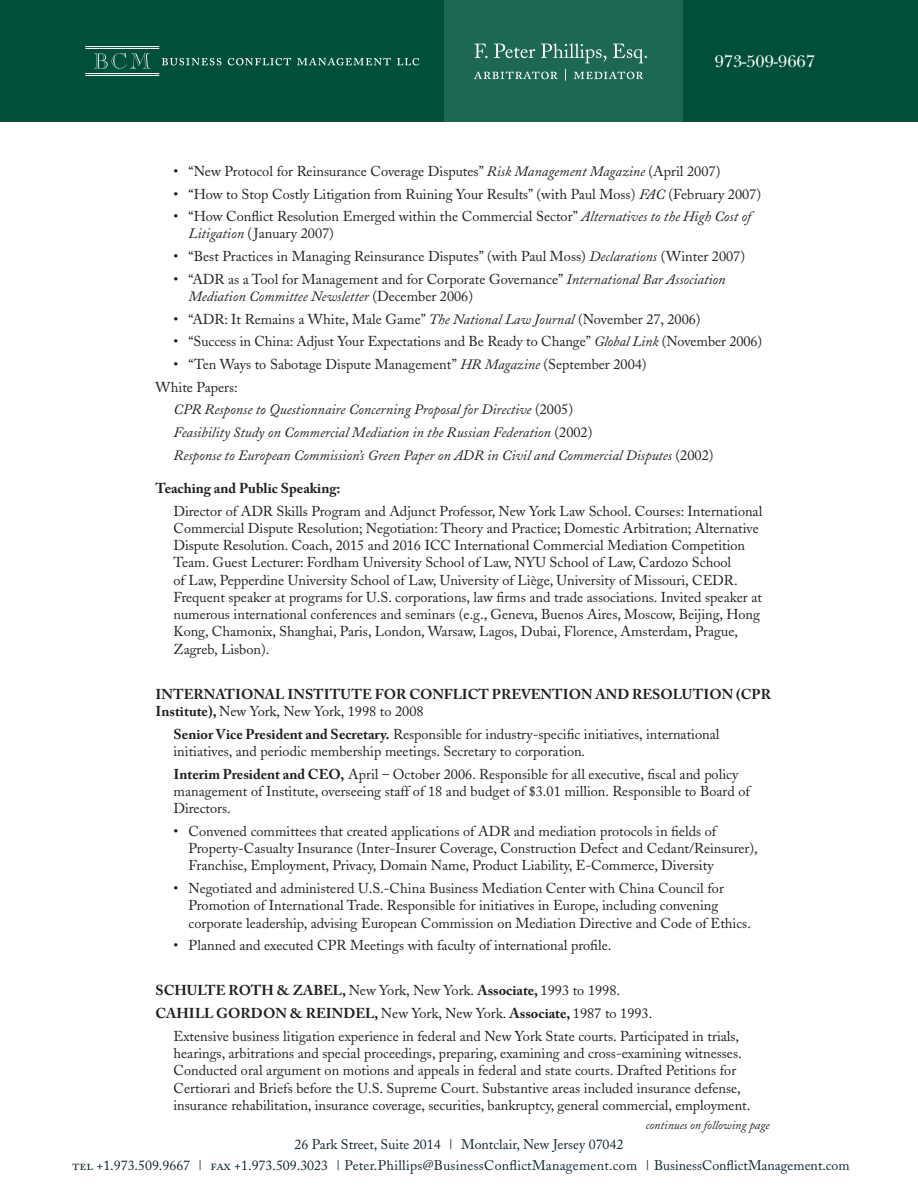
<style>
.page{position:relative;width:918px;height:1188px;background:#fff}
.page>*{position:absolute;margin:0;border:0;box-sizing:border-box;transform-origin:0 0}
.t1{font:17.7px "New Baskerville";color:#fff}
.bullet2{font:14.25px/17.2px "Adobe Caslon";color:#231f20}
.body2{font:14.25px/17.2px "Adobe Caslon";color:#231f20}
.heading1{font:700 14.25px/17.2px "Adobe Caslon Pro";color:#231f20}
.body2-2{font:italic 14.25px "Adobe Caslon";color:#231f20}
.t2{font:13.8px/21.3px "Adobe Caslon";color:#112530;text-align:center}
.t3{font:italic 12px "Adobe Caslon";color:#231f20}
.s1{font-style:italic}
.s2{font-style:normal}
.s3{font-family:"Adobe Caslon";font-weight:400}
.s4{font-family:"Adobe Caslon Pro";font-weight:700}
.s5{font-family:"Adobe Caslon Exp"}
</style>
<div class="page">
<div style="left:0;top:0;width:918px;height:122px;background:#004f38"></div>
<div style="left:444px;top:0;width:239px;height:122px;background:#1d6853"></div>
<svg style="left:162px;top:58px;width:59px;height:7px"></svg>
<svg style="left:228px;top:58px;width:63px;height:7px"></svg>
<svg style="left:297px;top:58px;width:94px;height:7px"></svg>
<svg style="left:397px;top:58px;width:22px;height:7px"></svg>
<svg style="left:94px;top:53px;width:56px;height:16px"></svg>
<hr style="left:85px;top:73px;width:74px;height:1px;background:#fff">
<hr style="left:85px;top:75px;width:74px;height:1px;background:#fff">
<hr style="left:85px;top:48px;width:74px;height:1px;background:#fff">
<hr style="left:85px;top:46px;width:74px;height:1px;background:#fff">
<svg style="left:474px;top:44px;width:14px;height:14px"></svg>
<svg style="left:494px;top:44px;width:41px;height:14px"></svg>
<svg style="left:541px;top:43px;width:65px;height:20px"></svg>
<svg style="left:613px;top:44px;width:34px;height:19px"></svg>
<svg style="left:474px;top:71px;width:84px;height:8px"></svg>
<svg style="left:565px;top:69px;width:1px;height:12px"></svg>
<svg style="left:574px;top:71px;width:69px;height:8px"></svg>
<p class="t1" style="left:715px;top:51px;width:102px">973-509-9667</p>
<p class="bullet2" style="left:174px;top:163px;width:548px">• “New Protocol for Reinsurance Coverage Disputes” <span class="s1">Risk Management Magazine</span> (April 2007)</p>
<p class="bullet2" style="left:174px;top:185px;width:589px">• “How to Stop Costly Litigation from Ruining Your Results” (with Paul Moss) <span class="s1">FAC</span> (February 2007)</p>
<p class="bullet2" style="left:189px;top:208px;width:564px;text-indent:-15px">• “How Conflict Resolution Emerged within the Commercial Sector” <span class="s1">Alternatives to the High Cost of<br>Litigation</span> ( January 2007)</p>
<p class="bullet2" style="left:174px;top:248px;width:573px">• “Best Practices in Managing Reinsurance Disputes” (with Paul Moss) <span class="s1">Declarations</span> (Winter 2007)</p>
<p class="bullet2" style="left:189px;top:270px;width:539px;text-indent:-15px">• “ADR as a Tool for Management and for Corporate Governance” <span class="s1">International Bar Association<br>Mediation Committee Newsletter</span> (December 2006)</p>
<p class="bullet2" style="left:174px;top:310px;width:529px">• “ADR: It Remains a White, Male Game” <span class="s1">The National Law Journal</span> (November 27, 2006)</p>
<p class="bullet2" style="left:174px;top:333px;width:590px">• “Success in China: Adjust Your Expectations and Be Ready to Change” <span class="s1">Global Link</span> (November 2006)</p>
<p class="bullet2" style="left:174px;top:356px;width:475px">• “Ten Ways to Sabotage Dispute Management” <span class="s1">HR Magazine</span> (September 2004)</p>
<p class="body2" style="left:156px;top:378px;width:84px">White Papers:</p>
<p class="body2-2" style="left:174px;top:402px;width:401px">CPR Response to Questionnaire Concerning Proposal for Directive <span class="s2">(2005)</span></p>
<p class="body2-2" style="left:174px;top:424px;width:420px">Feasibility Study on Commercial Mediation in the Russian Federation <span class="s2">(2002)</span></p>
<p class="body2-2" style="left:174px;top:447px;width:541px">Response to European Commission’s Green Paper on ADR in Civil and Commercial Disputes <span class="s2">(2002)</span></p>
<p class="heading1" style="left:156px;top:479px;width:187px">Teaching and Public Speaking:</p>
<p class="body2" style="left:174px;top:502px;width:590px">Director of ADR Skills Program and Adjunct Professor, New York Law School. Courses: International Commercial Dispute Resolution; Negotiation: Theory and Practice; Domestic Arbitration; Alternative Dispute Resolution. Coach, 2015 and 2016 ICC International Commercial Mediation Competition Team. Guest Lecturer: Fordham University School of Law, NYU School of Law, Cardozo School<br>of Law, Pepperdine University School of Law, University of Liège, University of Missouri, CEDR.<br>Frequent speaker at programs for U.S. corporations, law firms and trade associations. Invited speaker at numerous international conferences and seminars (e.g., Geneva, Buenos Aires, Moscow, Beijing, Hong Kong, Chamonix, Shanghai, Paris, London, Warsaw, Lagos, Dubai, Florence, Amsterdam, Prague, Zagreb, Lisbon).</p>
<p class="heading1" style="left:156px;top:685px;width:617px">INTERNATIONAL INSTITUTE FOR CONFLICT PREVENTION AND RESOLUTION (CPR<br>Institute), <span class="s3">New York, New York, 1998 to 2008</span></p>
<p class="body2" style="left:174px;top:726px;width:547px"><span class="s4">Senior Vice President and Secretary.</span> Responsible for industry-specific initiatives, international initiatives, and periodic membership meetings. Secretary to corporation.</p>
<p class="body2" style="left:174px;top:765px;width:578px"><span class="s4">Interim President and CEO,</span> April – October 2006. Responsible for all executive, fiscal and policy management of Institute, overseeing staff of 18 and budget of $3.01 million. Responsible to Board of<br>Directors.</p>
<p class="bullet2" style="left:189px;top:823px;width:571px;text-indent:-15px">• Convened committees that created applications of ADR and mediation protocols in fields of<br>Property-Casualty Insurance (Inter-Insurer Coverage, Construction Defect and Cedant/Reinsurer),<br>Franchise, Employment, Privacy, Domain Name, Product Liability, E-Commerce, Diversity</p>
<p class="bullet2" style="left:189px;top:880px;width:564px;text-indent:-15px">• Negotiated and administered U.S.-China Business Mediation Center with China Council for<br>Promotion of International Trade. Responsible for initiatives in Europe, including convening corporate leadership, advising European Commission on Mediation Directive and Code of Ethics.</p>
<p class="bullet2" style="left:174px;top:937px;width:439px">• Planned and executed CPR Meetings with faculty of international profile.</p>
<p class="heading1" style="left:156px;top:982px;width:466px">SCHULTE ROTH &amp; ZABEL, <span class="s3">New York, New York.</span> Associate, <span class="s3">1993 to 1998.</span></p>
<p class="heading1" style="left:156px;top:1005px;width:498px">CAHILL GORDON &amp; REINDEL, <span class="s3">New York, New York.</span> Associate, <span class="s3">1987 to 1993.</span></p>
<p class="bullet2" style="left:174px;top:1028px;width:578px">Extensive business litigation experience in federal and New York State courts. Participated in trials, hearings, arbitrations and special proceedings, preparing, examining and cross-examining witnesses.<br>Conducted oral argument on motions and appeals in federal and state courts. Drafted Petitions for Certiorari and Briefs before the U.S. Supreme Court. Substantive areas included insurance defense, insurance rehabilitation, insurance coverage, securities, bankruptcy, general commercial, employment.</p>
<p class="t3" style="left:646px;top:1119px;width:125px">continues on following page</p>
<p class="t2" style="left:72px;top:1133px;width:779px">26 Park Street, Suite 2014 | Montclair, New Jersey 07042<br><span class="s5">tel</span> +1.973.509.9667 | <span class="s5">fax</span> +1.973.509.3023 | Peter.Phillips@BusinessConflictManagement.com | BusinessConflictManagement.com</p>
</div>
